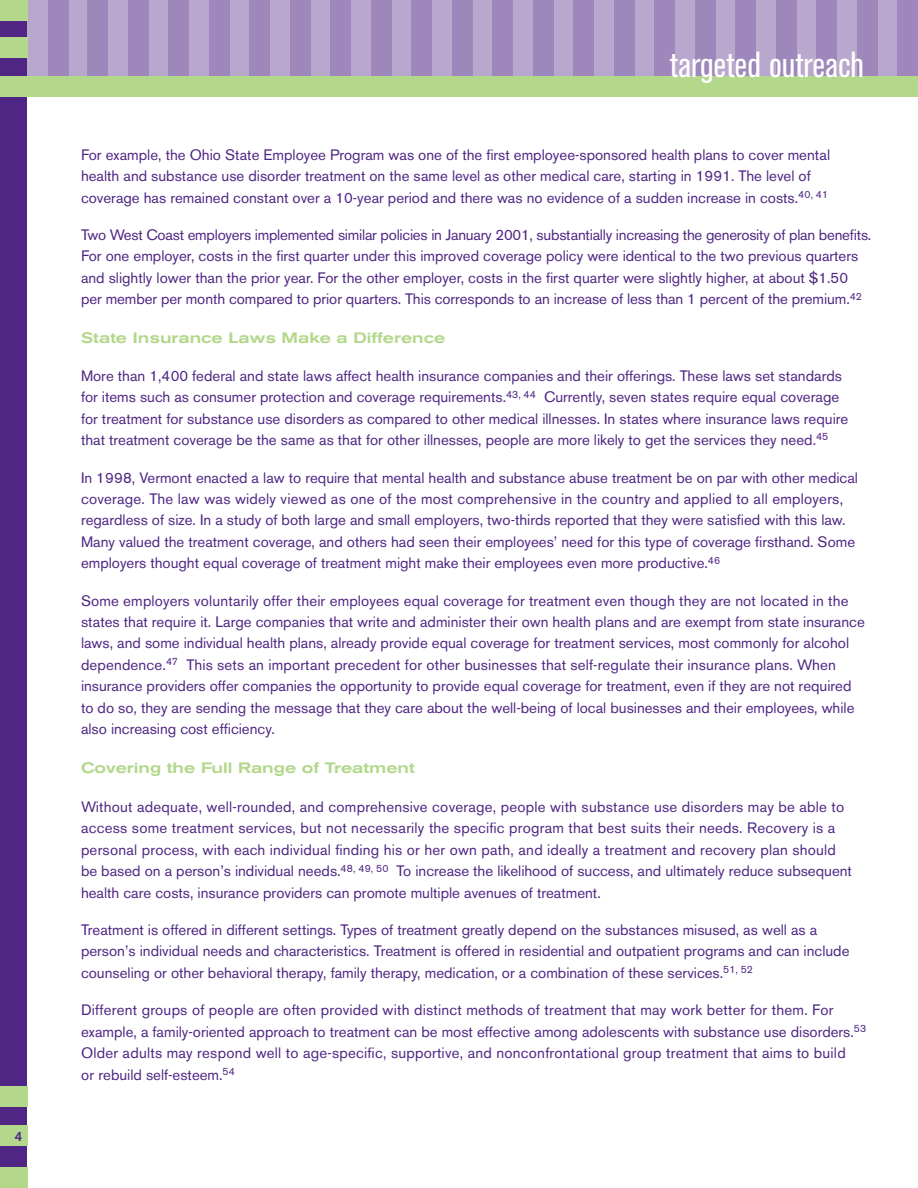
<style>
.page{position:relative;width:918px;height:1188px;background:#fff}
.page>*{position:absolute;margin:0;border:0;box-sizing:border-box;transform-origin:0 0}
.t1{font:condensed 36px "Akzidenz Grotesk BE";color:#fff}
.t2{font:15px/21.3px "Akzidenz Grotesk BE";color:#4f2683}
.t3{font:500 expanded 15px "Akzidenz Grotesk BE";color:#b3d88c}
</style>
<div class="page">
<div style="left:0;top:0;width:918px;height:86px;background:#b9a8cd"></div>
<div style="left:88px;top:0;width:20px;height:91px;background:#9e88bb"></div>
<div style="left:49px;top:0;width:20px;height:91px;background:#9e88bb"></div>
<div style="left:128px;top:0;width:20px;height:91px;background:#9e88bb"></div>
<div style="left:169px;top:0;width:20px;height:91px;background:#9e88bb"></div>
<div style="left:209px;top:0;width:21px;height:91px;background:#9e88bb"></div>
<div style="left:250px;top:0;width:20px;height:91px;background:#9e88bb"></div>
<div style="left:290px;top:0;width:20px;height:91px;background:#9e88bb"></div>
<div style="left:331px;top:0;width:20px;height:91px;background:#9e88bb"></div>
<div style="left:371px;top:0;width:21px;height:91px;background:#9e88bb"></div>
<div style="left:412px;top:0;width:20px;height:91px;background:#9e88bb"></div>
<div style="left:452px;top:0;width:20px;height:91px;background:#9e88bb"></div>
<div style="left:493px;top:0;width:20px;height:91px;background:#9e88bb"></div>
<div style="left:533px;top:0;width:21px;height:91px;background:#9e88bb"></div>
<div style="left:574px;top:0;width:20px;height:91px;background:#9e88bb"></div>
<div style="left:614px;top:0;width:20px;height:91px;background:#9e88bb"></div>
<div style="left:655px;top:0;width:20px;height:91px;background:#9e88bb"></div>
<div style="left:695px;top:0;width:21px;height:91px;background:#9e88bb"></div>
<div style="left:736px;top:0;width:20px;height:91px;background:#9e88bb"></div>
<div style="left:776px;top:0;width:20px;height:91px;background:#9e88bb"></div>
<div style="left:817px;top:0;width:20px;height:91px;background:#9e88bb"></div>
<div style="left:857px;top:0;width:21px;height:91px;background:#9e88bb"></div>
<div style="left:898px;top:0;width:20px;height:91px;background:#9e88bb"></div>
<div style="left:0;top:0;width:27px;height:1188px;background:#4f2683"></div>
<div style="left:0;top:0;width:27px;height:20px;background:#b3d88c"></div>
<div style="left:0;top:38px;width:27px;height:20px;background:#b3d88c"></div>
<div style="left:0;top:76px;width:918px;height:21px;background:#b3d88c"></div>
<div style="left:0;top:1087px;width:27px;height:20px;background:#b3d88c"></div>
<div style="left:0;top:1126px;width:27px;height:20px;background:#b3d88c"></div>
<div style="left:0;top:1168px;width:27px;height:20px;background:#b3d88c"></div>
<h1 class="t1" style="left:670px;top:44px;width:196px">targeted outreach</h1>
<p class="t2" style="left:81px;top:144px;width:751px">For example, the Ohio State Employee Program was one of the first employee-sponsored health plans to cover mental health and substance use disorder treatment on the same level as other medical care, starting in 1991. The level of coverage has remained constant over a 10-year period and there was no evidence of a sudden increase in costs.<sup>40,</sup> <sup>41</sup></p>
<p class="t2" style="left:81px;top:224px;width:792px">Two West Coast employers implemented similar policies in January 2001, substantially increasing the generosity of plan benefits.<br>For one employer, costs in the first quarter under this improved coverage policy were identical to the two previous quarters and slightly lower than the prior year. For the other employer, costs in the first quarter were slightly higher, at about $1.50 per member per month compared to prior quarters. This corresponds to an increase of less than 1 percent of the premium.<sup>42</sup></p>
<p class="t3" style="left:81px;top:329px;width:366px">State Insurance Laws Make a Difference</p>
<p class="t2" style="left:81px;top:365px;width:769px">More than 1,400 federal and state laws affect health insurance companies and their offerings. These laws set standards for items such as consumer protection and coverage requirements.<sup>43,</sup> <sup>44</sup> Currently, seven states require equal coverage for treatment for substance use disorders as compared to other medical illnesses. In states where insurance laws require that treatment coverage be the same as that for other illnesses, people are more likely to get the services they need.<sup>45</sup></p>
<p class="t2" style="left:81px;top:467px;width:779px">In 1998, Vermont enacted a law to require that mental health and substance abuse treatment be on par with other medical coverage. The law was widely viewed as one of the most comprehensive in the country and applied to all employers, regardless of size. In a study of both large and small employers, two-thirds reported that they were satisfied with this law.<br>Many valued the treatment coverage, and others had seen their employees’ need for this type of coverage firsthand. Some employers thought equal coverage of treatment might make their employees even more productive.<sup>46</sup></p>
<p class="t2" style="left:81px;top:590px;width:785px">Some employers voluntarily offer their employees equal coverage for treatment even though they are not located in the states that require it. Large companies that write and administer their own health plans and are exempt from state insurance laws, and some individual health plans, already provide equal coverage for treatment services, most commonly for alcohol dependence.<sup>47</sup> This sets an important precedent for other businesses that self-regulate their insurance plans. When insurance providers offer companies the opportunity to provide equal coverage for treatment, even if they are not required to do so, they are sending the message that they care about the well-being of local businesses and their employees, while also increasing cost efficiency.</p>
<p class="t3" style="left:81px;top:759px;width:335px">Covering the Full Range of Treatment</p>
<p class="t2" style="left:81px;top:796px;width:773px">Without adequate, well-rounded, and comprehensive coverage, people with substance use disorders may be able to access some treatment services, but not necessarily the specific program that best suits their needs. Recovery is a personal process, with each individual finding his or her own path, and ideally a treatment and recovery plan should be based on a person’s individual needs.<sup>48,</sup> <sup>49,</sup> <sup>50</sup> To increase the likelihood of success, and ultimately reduce subsequent health care costs, insurance providers can promote multiple avenues of treatment.</p>
<p class="t2" style="left:81px;top:919px;width:770px">Treatment is offered in different settings. Types of treatment greatly depend on the substances misused, as well as a person’s individual needs and characteristics. Treatment is offered in residential and outpatient programs and can include counseling or other behavioral therapy, family therapy, medication, or a combination of these services.<sup>51,</sup> <sup>52</sup></p>
<p class="t2" style="left:81px;top:1000px;width:787px">Different groups of people are often provided with distinct methods of treatment that may work better for them. For example, a family-oriented approach to treatment can be most effective among adolescents with substance use disorders.<sup>53<br></sup>Older adults may respond well to age-specific, supportive, and nonconfrontational group treatment that aims to build<br>or rebuild self-esteem.<sup>54</sup></p>
</div>
